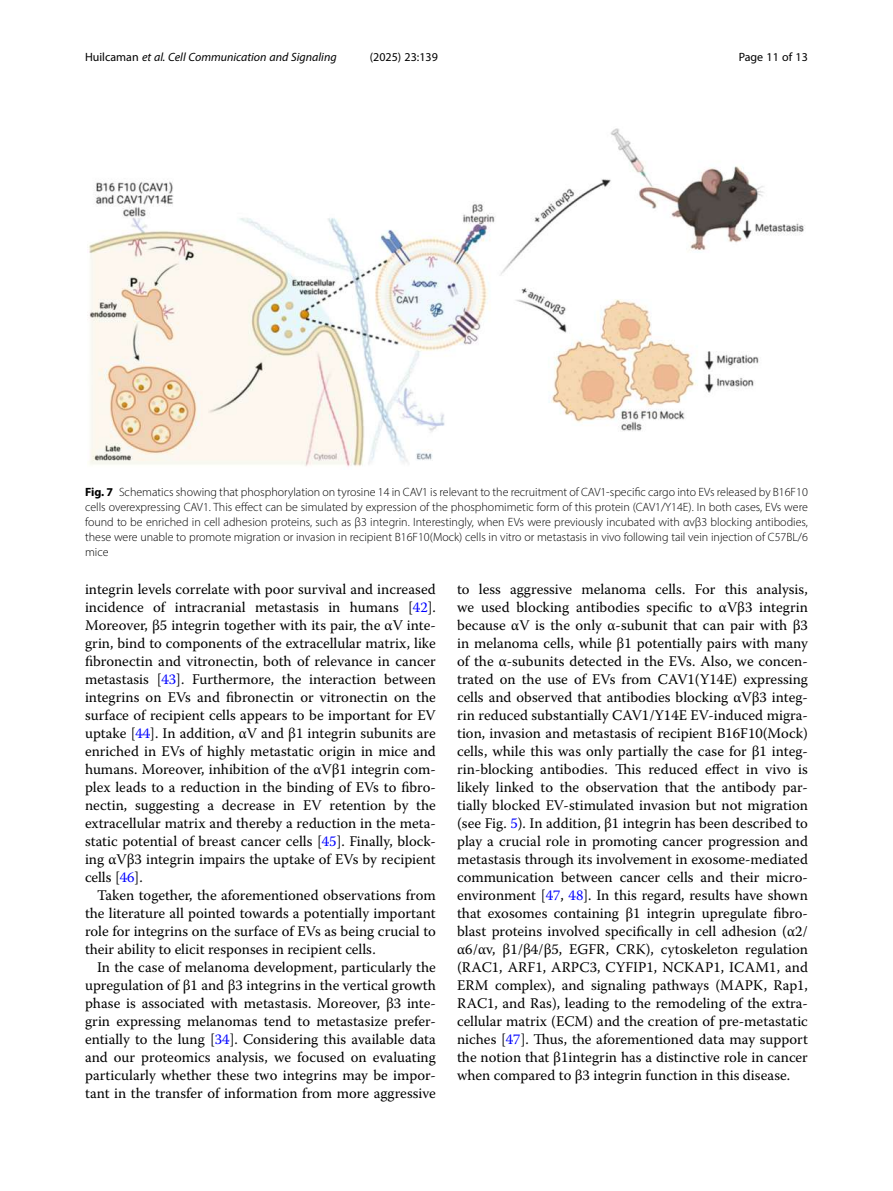
<style>
.page{position:relative;width:893px;height:1191px;background:#fff}
.page>*{position:absolute;margin:0;border:0;box-sizing:border-box;transform-origin:0 0}
.t1{font:14.7px/18px "Warnock Pro";color:#000;text-align:justify}
.t2{font:300 12px/15px "Myriad Pro";color:#000;text-align:justify}
.t3{font:italic 12px "Myriad Pro";color:#000}
.t4{font:12px "Myriad Pro";color:#000}
.s1{font-style:normal}
.s2{font-weight:700}
.s3{color:#00f}
</style>
<div class="page">
<img style="left:89px;top:128px;width:716px;height:339px">
<p class="t3" style="left:85px;top:50px;width:253px"><span class="s1">Huilcaman</span> et al. Cell Communication and Signaling</p>
<p class="t4" style="left:370px;top:50px;width:70px">(2025) 23:139</p>
<p class="t4" style="left:739px;top:50px;width:71px">Page 11 of 13</p>
<p class="t2" style="left:85px;top:484px;width:724px"><span class="s2">Fig. 7</span> Schematics showing that phosphorylation on tyrosine 14 in CAV1 is relevant to the recruitment of CAV1-specific cargo into EVs released by B16F10 cells overexpressing CAV1. This effect can be simulated by expression of the phosphomimetic form of this protein (CAV1/Y14E). In both cases, EVs were found to be enriched in cell adhesion proteins, such as β3 integrin. Interestingly, when EVs were previously incubated with αvβ3 blocking antibodies, these were unable to promote migration or invasion in recipient B16F10(Mock) cells in vitro or metastasis in vivo following tail vein injection of C57BL/6 mice</p>
<p class="t1" style="left:85px;top:580px;width:352px">integrin levels correlate with poor survival and increased incidence of intracranial metastasis in humans [<span class="s3">42</span>].<br>Moreover, β5 integrin together with its pair, the αV inte&shy;grin, bind to components of the extracellular matrix, like fibronectin and vitronectin, both of relevance in cancer metastasis [<span class="s3">43</span>]. Furthermore, the interaction between integrins on EVs and fibronectin or vitronectin on the surface of recipient cells appears to be important for EV uptake [<span class="s3">44</span>]. In addition, αV and β1 integrin subunits are enriched in EVs of highly metastatic origin in mice and humans. Moreover, inhibition of the αVβ1 integrin com&shy;plex leads to a reduction in the binding of EVs to fibro&shy;nectin, suggesting a decrease in EV retention by the extracellular matrix and thereby a reduction in the meta&shy;static potential of breast cancer cells [<span class="s3">45</span>]. Finally, block&shy;ing αVβ3 integrin impairs the uptake of EVs by recipient cells [<span class="s3">46</span>].</p>
<p class="t1" style="left:85px;top:886px;width:352px;text-indent:12px">Taken together, the aforementioned observations from the literature all pointed towards a potentially important role for integrins on the surface of EVs as being crucial to their ability to elicit responses in recipient cells.</p>
<p class="t1" style="left:85px;top:958px;width:352px;text-indent:12px">In the case of melanoma development, particularly the upregulation of β1 and β3 integrins in the vertical growth phase is associated with metastasis. Moreover, β3 inte&shy;grin expressing melanomas tend to metastasize prefer&shy;entially to the lung [<span class="s3">34</span>]. Considering this available data and our proteomics analysis, we focused on evaluating particularly whether these two integrins may be impor&shy;tant in the transfer of information from more aggressive</p>
<p class="t1" style="left:457px;top:580px;width:352px">to less aggressive melanoma cells. For this analysis, we used blocking antibodies specific to αVβ3 integrin because αV is the only α-subunit that can pair with β3 in melanoma cells, while β1 potentially pairs with many of the α-subunits detected in the EVs. Also, we concen&shy;trated on the use of EVs from CAV1(Y14E) expressing cells and observed that antibodies blocking αVβ3 integ&shy;rin reduced substantially CAV1/Y14E EV-induced migra&shy;tion, invasion and metastasis of recipient B16F10(Mock) cells, while this was only partially the case for β1 integ&shy;rin-blocking antibodies. This reduced effect in vivo is likely linked to the observation that the antibody par&shy;tially blocked EV-stimulated invasion but not migration (see Fig. <span class="s3">5</span>). In addition, β1 integrin has been described to play a crucial role in promoting cancer progression and metastasis through its involvement in exosome-mediated communication between cancer cells and their micro&shy;environment [<span class="s3">47</span>, <span class="s3">48</span>]. In this regard, results have shown that exosomes containing β1 integrin upregulate fibro&shy;blast proteins involved specifically in cell adhesion (α2/ α6/αv, β1/β4/β5, EGFR, CRK), cytoskeleton regulation (RAC1, ARF1, ARPC3, CYFIP1, NCKAP1, ICAM1, and ERM complex), and signaling pathways (MAPK, Rap1, RAC1, and Ras), leading to the remodeling of the extra&shy;cellular matrix (ECM) and the creation of pre-metastatic niches [<span class="s3">47</span>]. Thus, the aforementioned data may support the notion that β1integrin has a distinctive role in cancer when compared to β3 integrin function in this disease.</p>
</div>
